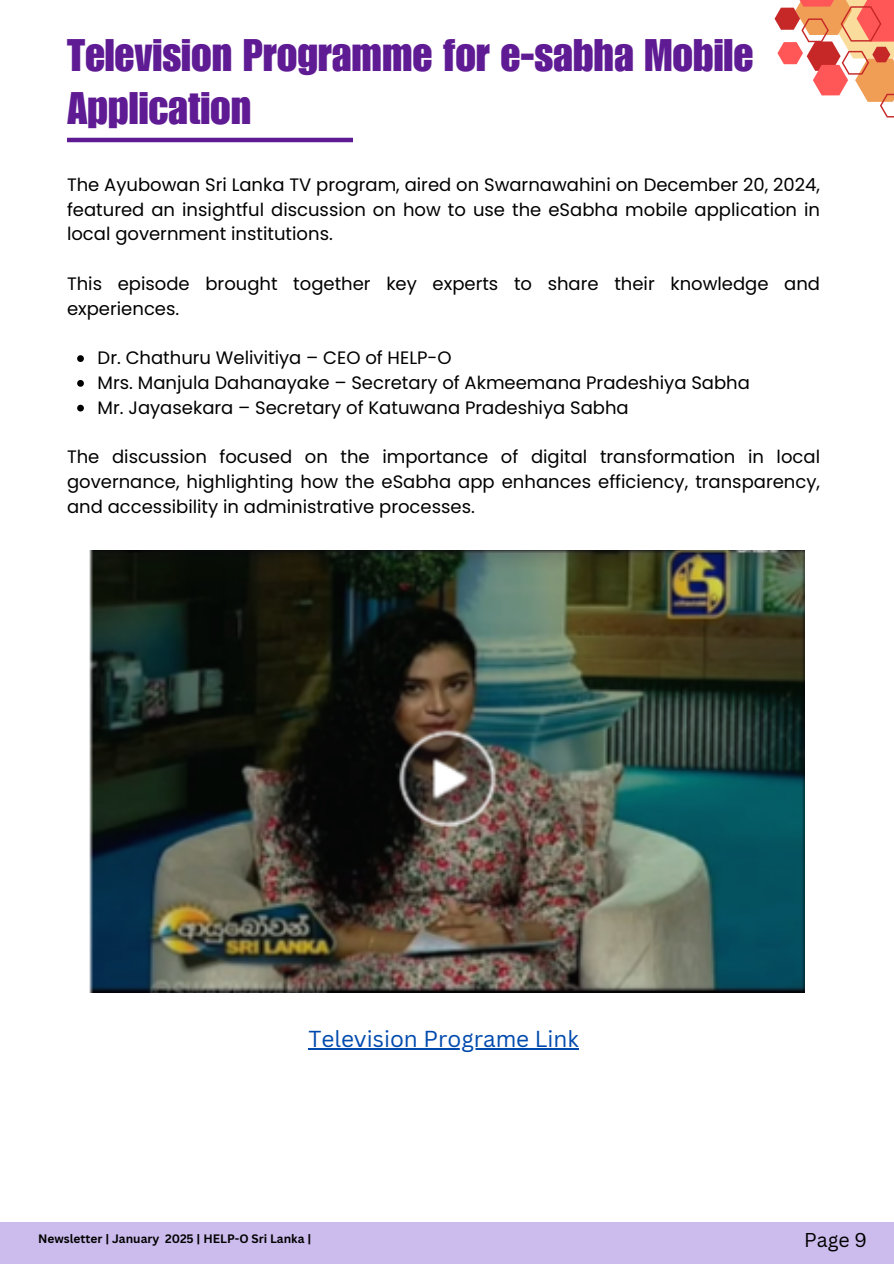
<style>
.page{position:relative;width:894px;height:1264px;background:#fff}
.page>*{position:absolute;margin:0;border:0;box-sizing:border-box;transform-origin:0 0}
.t1{font:44.4px/52.8px "Impact LT Std";color:#5f1b93}
.t2{font:22.5px "Canva Sans";color:#004aad}
.t3{font:19.5px "Canva Sans";color:#000}
.t4{font:18px/24.8px "Poppins";color:#000;text-align:justify}
.t5{font:700 12px "Canva Sans";color:#000}
</style>
<div class="page">
<hr style="left:67px;top:138px;width:286px;height:4px;background:#5f1b93">
<img style="left:89px;top:550px;width:715px;height:442px">
<div style="left:0;top:1222px;width:893px;height:41px;background:#ccbced"></div>
<svg style="left:774px;top:0;width:119px;height:117px"></svg>
<svg style="left:77px;top:355px;width:7px;height:7px"></svg>
<svg style="left:77px;top:380px;width:7px;height:7px"></svg>
<svg style="left:77px;top:405px;width:7px;height:6px"></svg>
<hr style="left:308px;top:1048px;width:270px;height:1px;background:#004aad">
<p class="t1" style="left:67px;top:35px;width:687px">Television Programme for e-sabha Mobile<br>Application</p>
<h1 class="t4" style="left:67px;top:172px;width:754px">The Ayubowan Sri Lanka TV program, aired on Swarnawahini on December 20, 2024, featured an insightful discussion on how to use the eSabha mobile application in local government institutions.</h1>
<p class="t4" style="left:67px;top:271px;width:754px">This episode brought together key experts to share their knowledge and experiences.</p>
<h3 class="t4" style="left:98px;top:345px;width:355px">Dr. Chathuru Welivitiya – CEO of HELP-O</h3>
<h3 class="t4" style="left:98px;top:370px;width:653px">Mrs. Manjula Dahanayake – Secretary of Akmeemana Pradeshiya Sabha</h3>
<p class="t4" style="left:98px;top:395px;width:532px">Mr. Jayasekara – Secretary of Katuwana Pradeshiya Sabha</p>
<p class="t4" style="left:67px;top:444px;width:754px">The discussion focused on the importance of digital transformation in local governance, highlighting how the eSabha app enhances efficiency, transparency, and accessibility in administrative processes.</p>
<p class="t2" style="left:308px;top:1023px;width:272px">Television Programe Link</p>
<h3 class="t5" style="left:38px;top:1230px;width:274px">Newsletter | January 2025 | HELP-O Sri Lanka |</h3>
<p class="t3" style="left:804px;top:1226px;width:64px">Page 9</p>
</div>
